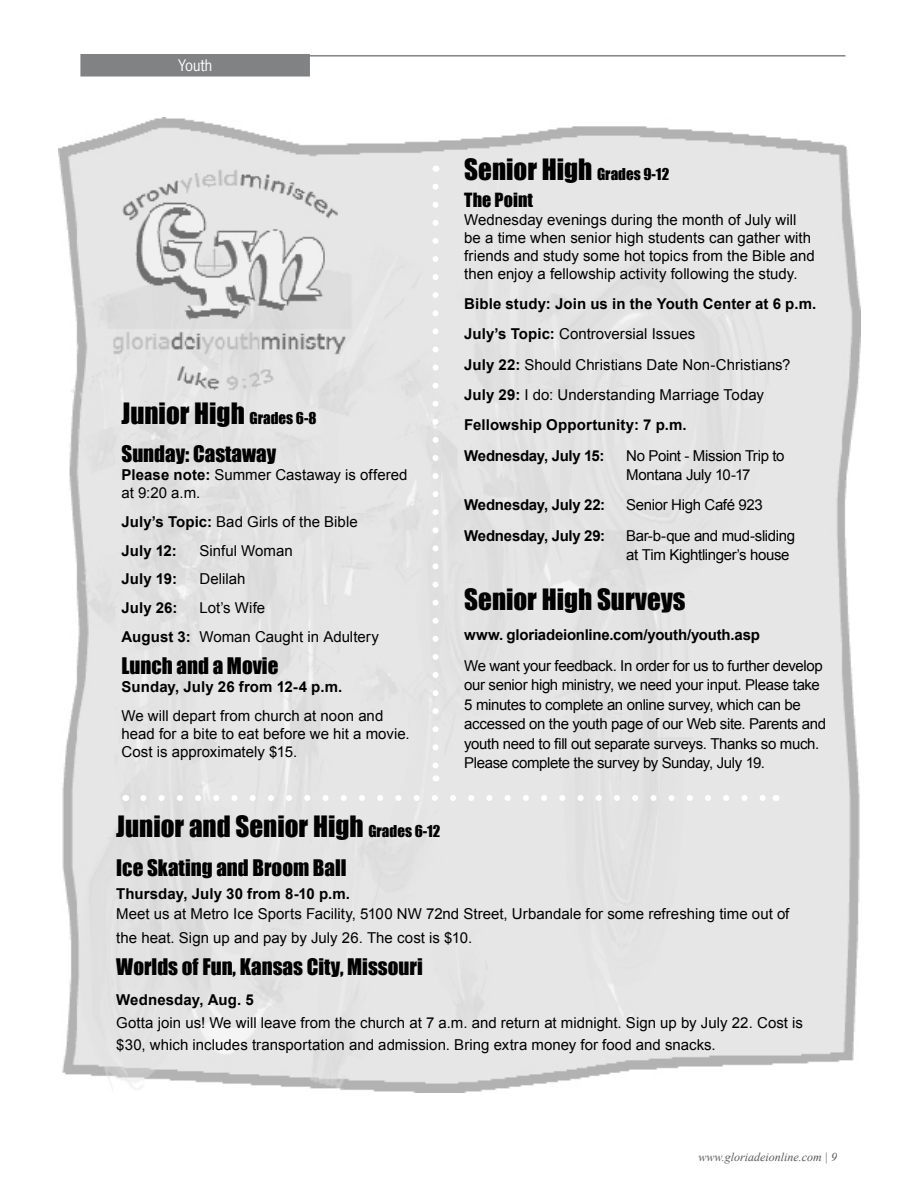
<style>
.page{position:relative;width:918px;height:1188px;background:#fff}
.page>*{position:absolute;margin:0;border:0;box-sizing:border-box;transform-origin:0 0}
.t1{font:27px "Impact";color:#000}
.t2{font:21px "Impact";color:#000}
.t3{font:18px "Impact";letter-spacing:.005em;color:#000}
.t4{font:15px/18px "Arial";color:#000}
.t5{font:700 15px/30.3px "Arial";color:#000}
.t6{font:15px/19.5px "Arial";letter-spacing:-.025em;color:#000}
.t7{font:15px "Arial";letter-spacing:-.02em;color:#000}
.t8{font:15px "News Gothic Std";color:#fff}
.t9{font:italic 12px "Times New Roman";color:#58595b}
.s1{font-size:15px}
.s2{font-weight:700}
.s3{font-weight:400}
</style>
<div class="page">
<img style="left:58px;top:118px;width:802px;height:975px">
<hr style="left:103px;top:55px;width:743px;height:2px;background:#808284">
<div style="left:81px;top:55px;width:228px;height:21px;background:#808284"></div>
<div style="left:80px;top:54px;width:230px;height:23px;border:2px solid #808284"></div>
<svg style="left:433px;top:187px;width:6px;height:583px"></svg>
<svg style="left:143px;top:795px;width:624px;height:6px"></svg>
<p class="t8" style="left:178px;top:56px;width:36px">Youth</p>
<h1 class="t1" style="left:122px;top:393px;width:197px">Junior High <span class="s1">Grades 6-8</span></h1>
<h2 class="t2" style="left:122px;top:437px;width:156px">Sunday: Castaway</h2>
<p class="t4" style="left:122px;top:466px;width:287px"><span class="s2">Please note:</span> Summer Castaway is offered at 9:20 a.m.</p>
<p class="t5" style="left:122px;top:508px;width:238px;line-height:28.8px">July’s Topic: <span class="s3">Bad Girls of the Bible<br></span>July 12:</p>
<p class="t4" style="left:200px;top:541px;width:95px">Sinful Woman</p>
<p class="t5" style="left:122px;top:564px;width:57px">July 19:</p>
<p class="t4" style="left:200px;top:570px;width:47px">Delilah</p>
<p class="t5" style="left:122px;top:593px;width:57px">July 26:</p>
<p class="t4" style="left:122px;top:594px;width:259px;line-height:28.8px;text-indent:78px">Lot’s Wife<br><span class="s2">August 3:</span> Woman Caught in Adultery</p>
<h2 class="t2" style="left:122px;top:649px;width:158px">Lunch and a Movie</h2>
<p class="t5" style="left:122px;top:672px;width:222px">Sunday, July 26 from 12-4 p.m.</p>
<p class="t4" style="left:122px;top:706px;width:290px">We will depart from church at noon and head for a bite to eat before we hit a movie.<br>Cost is approximately $15.</p>
<h1 class="t1" style="left:464px;top:149px;width:206px">Senior High <span class="s1">Grades 9-12</span></h1>
<p class="t3" style="left:464px;top:186px;width:70px">The Point</p>
<p class="t4" style="left:464px;top:211px;width:352px">Wednesday evenings during the month of July will be a time when senior high students can gather with friends and study some hot topics from the Bible and then enjoy a fellowship activity following the study.</p>
<p class="t5" style="left:464px;top:289px;width:354px">Bible study: Join us in the Youth Center at 6 p.m.<br>July’s Topic: <span class="s3">Controversial Issues<br></span>July 22: <span class="s3">Should Christians Date Non-Christians?<br></span>July 29: <span class="s3">I do: Understanding Marriage Today </span>Fellowship Opportunity: 7 p.m.<br>Wednesday, July 15:</p>
<p class="t6" style="left:626px;top:446px;width:160px">No Point - Mission Trip to<br>Montana July 10-17</p>
<p class="t5" style="left:464px;top:491px;width:142px">Wednesday, July 22:</p>
<p class="t7" style="left:626px;top:495px;width:138px">Senior High Café 923</p>
<p class="t5" style="left:464px;top:521px;width:142px">Wednesday, July 29:</p>
<p class="t6" style="left:626px;top:526px;width:170px">Bar-b-que and mud-sliding at Tim Kightlinger’s house</p>
<h1 class="t1" style="left:464px;top:578px;width:223px">Senior High Surveys</h1>
<p class="t5" style="left:464px;top:620px;width:297px">www. gloriadeionline.com/youth/youth.asp</p>
<p class="t6" style="left:464px;top:656px;width:363px">We want your feedback. In order for us to further develop our senior high ministry, we need your input. Please take 5 minutes to complete an online survey, which can be accessed on the youth page of our Web site. Parents and youth need to fill out separate surveys. Thanks so much.<br>Please complete the survey by Sunday, July 19.</p>
<h1 class="t1" style="left:116px;top:805px;width:326px">Junior and Senior High <span class="s1">Grades 6-12</span></h1>
<h2 class="t2" style="left:116px;top:851px;width:232px">Ice Skating and Broom Ball</h2>
<p class="t5" style="left:116px;top:879px;width:235px">Thursday, July 30 from 8-10 p.m.</p>
<p class="t4" style="left:116px;top:902px;width:675px;line-height:24px">Meet us at Metro Ice Sports Facility, 5100 NW 72nd Street, Urbandale for some refreshing time out of the heat. Sign up and pay by July 26. The cost is $10.</p>
<h2 class="t2" style="left:116px;top:950px;width:308px">Worlds of Fun, Kansas City, Missouri</h2>
<p class="t5" style="left:116px;top:985px;width:139px">Wednesday, Aug. 5</p>
<p class="t4" style="left:116px;top:1011px;width:688px;line-height:22.5px">Gotta join us! We will leave from the church at 7 a.m. and return at midnight. Sign up by July 22. Cost is $30, which includes transportation and admission. Bring extra money for food and snacks.</p>
<p class="t9" style="left:699px;top:1148px;width:131px">www.gloriadeionline.com |</p>
</div>
